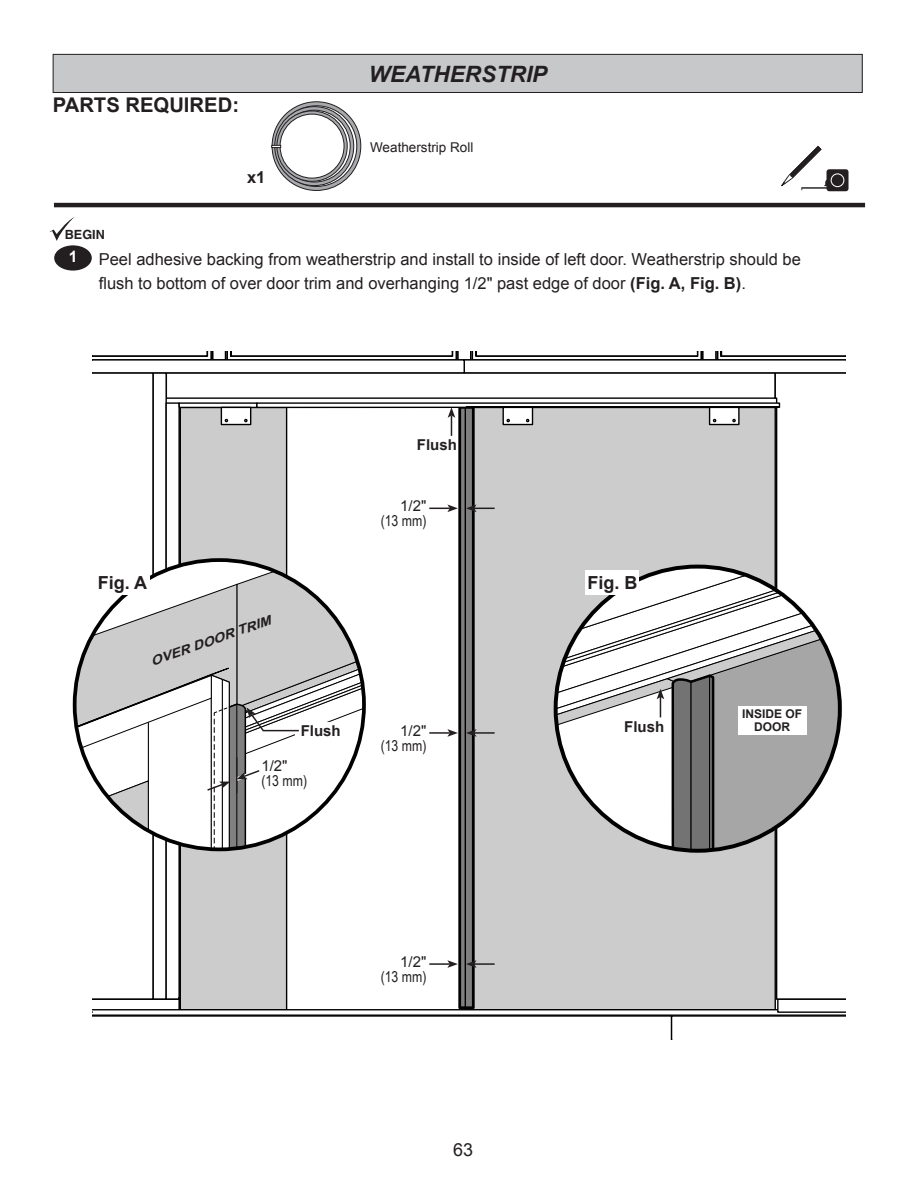
<style>
.page{position:relative;width:918px;height:1188px;background:#fff}
.page>*{position:absolute;margin:0;border:0;box-sizing:border-box;transform-origin:0 0}
.t1{font:italic 700 22.5px "Arial";color:#231f20}
.hhp_fig{font:700 20.25px "Arial";color:#231f20}
.t2{font:700 18px "Arial";color:#231f20}
.t3{font:18px "Arial";color:#231f20}
.t4{font:16.5px/24px "Arial";color:#231f20}
.hhp_fig-2{font:700 16.5px "Arial";color:#231f20}
.t5{font:700 15.75px "Arial";color:#fff}
.hhp_fig-3{font:15px "Arial Narrow";color:#231f20}
.hhp_fig-4{font:15px "Arial";color:#231f20}
.t6{font:700 15px "Arial";color:#231f20}
.hhp_fig-5{font:13.5px "Arial";color:#231f20}
.hhp_fig-6{font:italic 700 12.75px "Arial";color:#231f20;scale:1.13 1}
.t7{font:700 12.6px "Helvetica";color:#231f20}
.hhp_fig-7{font:700 12px "Arial";color:#231f20}
.s1{font-weight:700}
</style>
<div class="page">
<svg style="left:50px;top:217px;width:24px;height:24px"></svg>
<div style="left:54px;top:245px;width:38px;height:26px;background:#231f20;border-radius:50%"></div>
<svg style="left:781px;top:145px;width:68px;height:46px"></svg>
<div style="left:53px;top:54px;width:809px;height:38px;background:#c7c8ca"></div>
<div style="left:53px;top:54px;width:810px;height:39px;border:1px solid #231f20"></div>
<hr style="left:54px;top:203px;width:811px;height:4px;background:#231f20">
<svg style="left:75px;top:351px;width:771px;height:688px"></svg>
<hr style="left:236px;top:757px;width:1px;height:36px;background:#231f20">
<svg style="left:271px;top:101px;width:91px;height:90px"></svg>
<div style="left:585px;top:570px;width:54px;height:25px;background:#fff"></div>
<div style="left:95px;top:570px;width:54px;height:25px;background:#fff"></div>
<p class="hhp_fig" style="left:53px;top:91px;width:188px">PARTS REQUIRED:</p>
<p class="hhp_fig-2" style="left:247px;top:166px;width:20px">x1</p>
<p class="t1" style="left:369px;top:59px;width:180px">WEATHERSTRIP</p>
<p class="hhp_fig-5" style="left:370px;top:139px;width:105px">Weatherstrip Roll</p>
<p class="t7" style="left:65px;top:227px;width:42px">BEGIN</p>
<p class="t4" style="left:99px;top:248px;width:704px">Peel adhesive backing from weatherstrip and install to inside of left door. Weatherstrip should be flush to bottom of over door trim and overhanging 1/2" past edge of door <span class="s1">(Fig. A, Fig. B)</span>.</p>
<p class="t5" style="left:69px;top:246px;width:10px">1</p>
<p class="t6" style="left:417px;top:435px;width:42px">Flush</p>
<p class="hhp_fig-4" style="left:400px;top:496px;width:28px">1/2"</p>
<p class="hhp_fig-3" style="left:381px;top:510px;width:47px">(13 mm)</p>
<p class="t2" style="left:98px;top:571px;width:51px">Fig. A</p>
<p class="t2" style="left:587px;top:571px;width:52px">Fig. B</p>
<p class="hhp_fig-6" style="left:148px;top:654px;width:114px;rotate:-20deg">OVER DOOR TRIM</p>
<p class="t6" style="left:301px;top:721px;width:42px">Flush</p>
<p class="hhp_fig-4" style="left:261px;top:756px;width:28px">1/2"</p>
<p class="hhp_fig-3" style="left:261px;top:770px;width:47px">(13 mm)</p>
<p class="hhp_fig-4" style="left:400px;top:721px;width:28px">1/2"</p>
<p class="hhp_fig-3" style="left:381px;top:735px;width:47px">(13 mm)</p>
<p class="hhp_fig-4" style="left:400px;top:952px;width:28px">1/2"</p>
<p class="hhp_fig-3" style="left:381px;top:966px;width:47px">(13 mm)</p>
<p class="t3" style="left:453px;top:1138px;width:22px">63</p>
<p class="hhp_fig-7" style="left:742px;top:705px;width:62px">INSIDE OF</p>
<p class="t6" style="left:624px;top:717px;width:42px">Flush</p>
<p class="hhp_fig-7" style="left:754px;top:719px;width:37px">DOOR</p>
</div>
